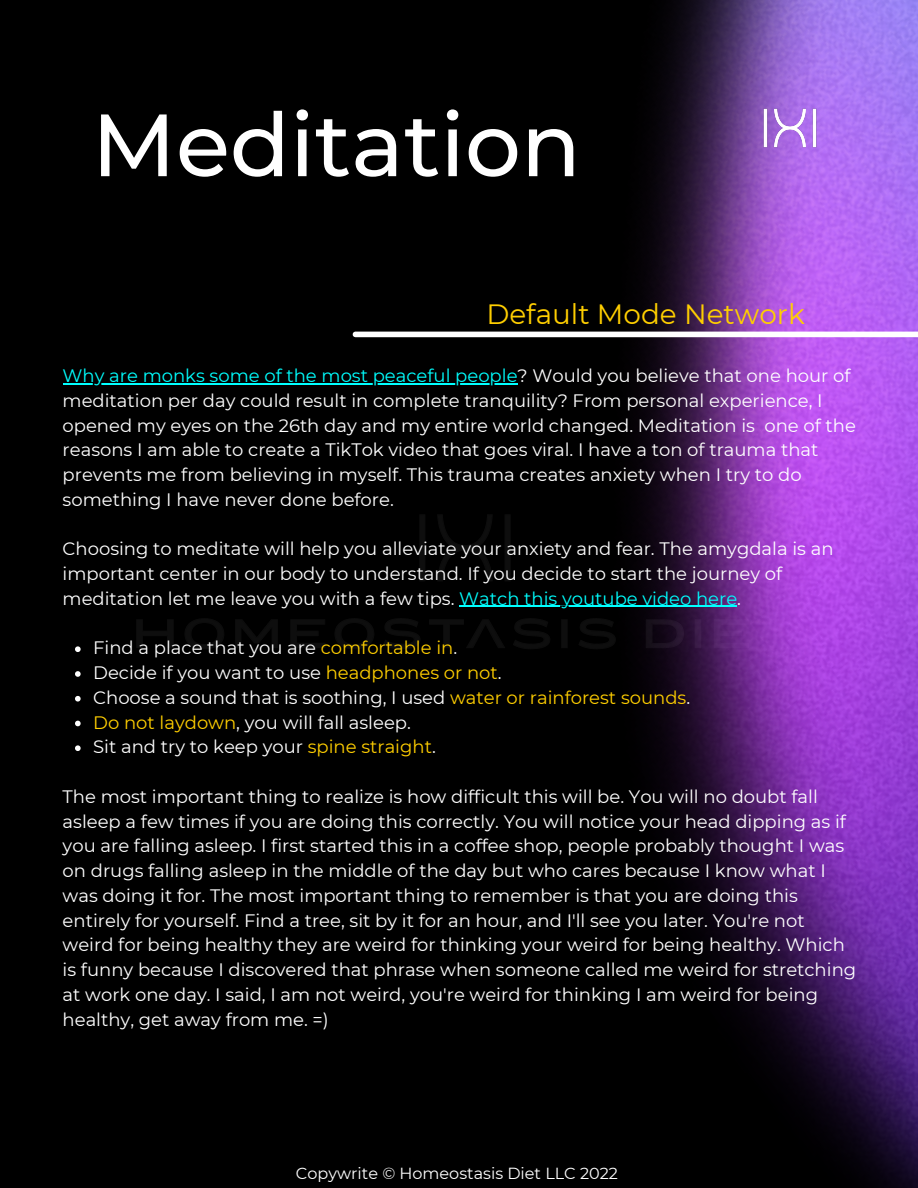
<style>
.page{position:relative;width:918px;height:1188px;background:#fff}
.page>*{position:absolute;margin:0;border:0;box-sizing:border-box;transform-origin:0 0}
.t1{font:500 88.2px "Montserrat";color:#fff}
.t2{font:27.9px "Montserrat";color:#ffcf00}
.t3{font:18px/24.8px "Montserrat";color:#fff}
.t4{font:16.05px "Montserrat";color:#fff}
.s1{color:#0ff}
.s2{color:#ffcf00}
</style>
<div class="page">
<img style="left:0;top:0;width:918px;height:1188px">
<div style="left:355px;top:332px;width:563px;height:5px;background:#fff"></div>
<svg style="left:75px;top:646px;width:6px;height:6px"></svg>
<svg style="left:75px;top:671px;width:6px;height:6px"></svg>
<svg style="left:75px;top:696px;width:6px;height:6px"></svg>
<svg style="left:75px;top:721px;width:6px;height:5px"></svg>
<svg style="left:75px;top:745px;width:6px;height:6px"></svg>
<hr style="left:63px;top:383px;width:455px;height:1px;background:#0ff">
<hr style="left:459px;top:606px;width:278px;height:1px;background:#0ff">
<img style="left:753px;top:92px;width:73px;height:73px">
<h1 class="t1" style="left:92px;top:91px;width:491px">Meditation</h1>
<h2 class="t2" style="left:486px;top:297px;width:320px">Default Mode Network</h2>
<p class="t3" style="left:63px;top:363px;width:795px"><span class="s1">Why are monks some of the most peaceful people</span>? Would you believe that one hour of meditation per day could result in complete tranquility? From personal experience, I opened my eyes on the 26th day and my entire world changed. Meditation is one of the reasons I am able to create a TikTok video that goes viral. I have a ton of trauma that prevents me from believing in myself. This trauma creates anxiety when I try to do something I have never done before.</p>
<p class="t3" style="left:63px;top:536px;width:772px">Choosing to meditate will help you alleviate your anxiety and fear. The amygdala is an important center in our body to understand. If you decide to start the journey of meditation let me leave you with a few tips. <span class="s1">Watch this youtube video here</span>.</p>
<p class="t3" style="left:93px;top:635px;width:599px">Find a place that you are <span class="s2">comfortable in</span>.<br>Decide if you want to use <span class="s2">headphones or not</span>.<br>Choose a sound that is soothing, I used <span class="s2">water or rainforest sounds</span>.<br><span class="s2">Do not laydown</span>, you will fall asleep.<br>Sit and try to keep your <span class="s2">spine straight</span>.</p>
<p class="t3" style="left:63px;top:784px;width:795px">The most important thing to realize is how difficult this will be. You will no doubt fall asleep a few times if you are doing this correctly. You will notice your head dipping as if you are falling asleep. I first started this in a coffee shop, people probably thought I was on drugs falling asleep in the middle of the day but who cares because I know what I was doing it for. The most important thing to remember is that you are doing this entirely for yourself. Find a tree, sit by it for an hour, and I'll see you later. You're not weird for being healthy they are weird for thinking your weird for being healthy. Which is funny because I discovered that phrase when someone called me weird for stretching at work one day. I said, I am not weird, you're weird for thinking I am weird for being healthy, get away from me. =)</p>
<p class="t4" style="left:296px;top:1164px;width:324px">Copywrite © Homeostasis Diet LLC 2022</p>
</div>
